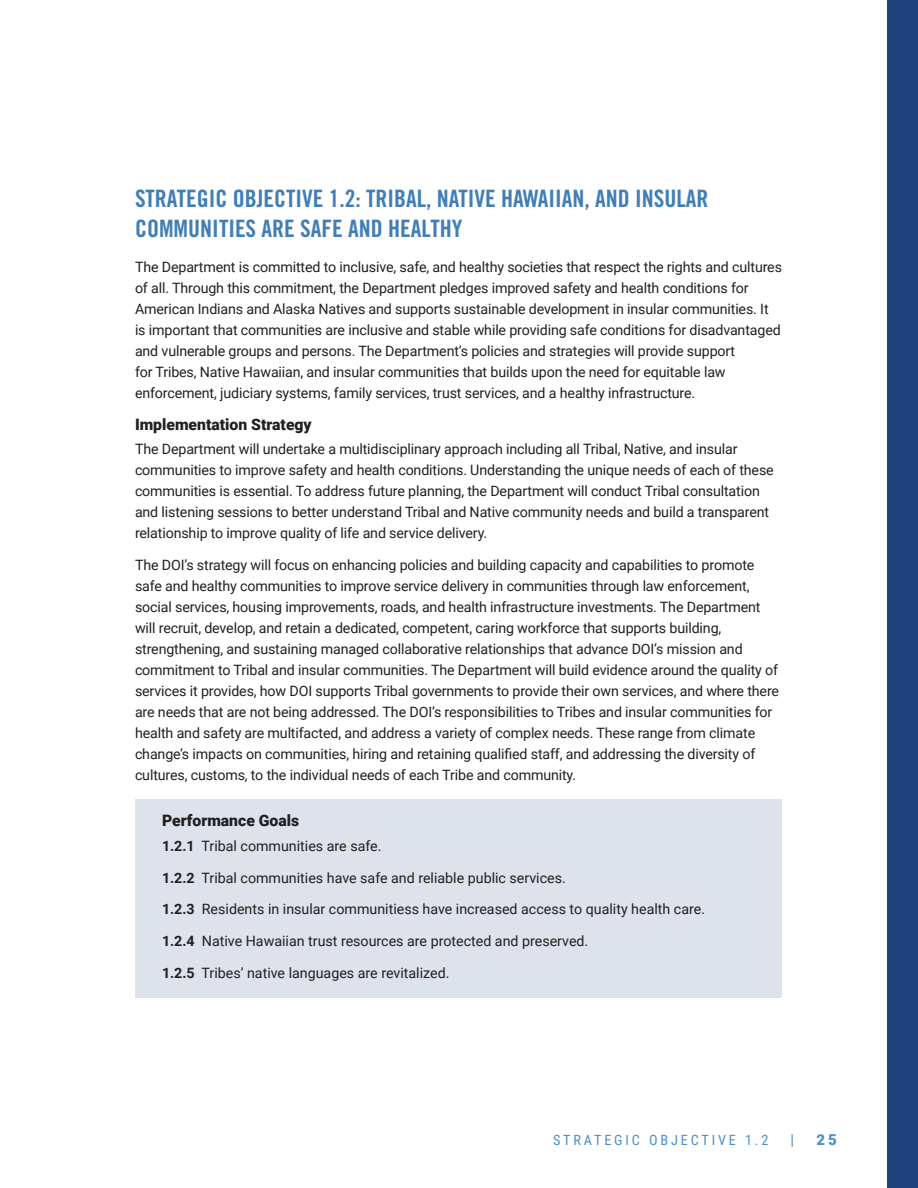
<style>
.page{position:relative;width:918px;height:1188px;background:#fff}
.page>*{position:absolute;margin:0;border:0;box-sizing:border-box;transform-origin:0 0}
.t1{font:24px/30px "Trade Gothic Bold Cond Twenty";color:#407eb5}
.t2{font:900 15.75px "Roboto";color:#231f20}
.t3{font:900 15px "Roboto";color:#4b90cd}
.t4{font:15px "Roboto Condensed";color:#4b90cd}
.t5{font:14.25px/21px "Roboto";letter-spacing:-.01em;color:#231f20}
.t6{font:14.25px "Roboto Condensed";letter-spacing:.2em;color:#4b90cd}
.s1{font-weight:700}
</style>
<div class="page">
<div style="left:136px;top:799px;width:646px;height:199px;background:#dde2eb"></div>
<div style="left:888px;top:0;width:30px;height:1188px;background:#1e407b"></div>
<h3 class="t1" style="left:135px;top:184px;width:575px">STRATEGIC OBJECTIVE 1.2: TRIBAL, NATIVE HAWAIIAN, AND INSULAR<br>COMMUNITIES ARE SAFE AND HEALTHY</h3>
<p class="t5" style="left:135px;top:256px;width:649px">The Department is committed to inclusive, safe, and healthy societies that respect the rights and cultures of all. Through this commitment, the Department pledges improved safety and health conditions for American Indians and Alaska Natives and supports sustainable development in insular communities. It is important that communities are inclusive and stable while providing safe conditions for disadvantaged and vulnerable groups and persons. The Department’s policies and strategies will provide support<br>for Tribes, Native Hawaiian, and insular communities that builds upon the need for equitable law enforcement, judiciary systems, family services, trust services, and a healthy infrastructure.</p>
<h4 class="t2" style="left:135px;top:413px;width:178px">Implementation Strategy</h4>
<p class="t5" style="left:135px;top:438px;width:640px">The Department will undertake a multidisciplinary approach including all Tribal, Native, and insular communities to improve safety and health conditions. Understanding the unique needs of each of these communities is essential. To address future planning, the Department will conduct Tribal consultation and listening sessions to better understand Tribal and Native community needs and build a transparent relationship to improve quality of life and service delivery.</p>
<p class="t5" style="left:135px;top:554px;width:646px">The DOI’s strategy will focus on enhancing policies and building capacity and capabilities to promote safe and healthy communities to improve service delivery in communities through law enforcement, social services, housing improvements, roads, and health infrastructure investments. The Department will recruit, develop, and retain a dedicated, competent, caring workforce that supports building, strengthening, and sustaining managed collaborative relationships that advance DOI’s mission and commitment to Tribal and insular communities. The Department will build evidence around the quality of services it provides, how DOI supports Tribal governments to provide their own services, and where there are needs that are not being addressed. The DOI’s responsibilities to Tribes and insular communities for health and safety are multifacted, and address a variety of complex needs. These range from climate change’s impacts on communities, hiring and retaining qualified staff, and addressing the diversity of cultures, customs, to the individual needs of each Tribe and community.</p>
<h4 class="t2" style="left:162px;top:810px;width:139px">Performance Goals</h4>
<p class="t5" style="left:162px;top:835px;width:221px"><span class="s1">1.2.1</span> Tribal communities are safe.</p>
<p class="t5" style="left:162px;top:866px;width:405px"><span class="s1">1.2.2</span> Tribal communities have safe and reliable public services.</p>
<p class="t5" style="left:162px;top:898px;width:545px"><span class="s1">1.2.3</span> Residents in insular communitiess have increased access to quality health care.</p>
<p class="t5" style="left:162px;top:930px;width:428px"><span class="s1">1.2.4</span> Native Hawaiian trust resources are protected and preserved.</p>
<p class="t5" style="left:162px;top:962px;width:289px"><span class="s1">1.2.5</span> Tribes’ native languages are revitalized.</p>
<p class="t6" style="left:553px;top:1130px;width:217px">STRATEGIC OBJECTIVE 1.2</p>
<p class="t4" style="left:791px;top:1129px;width:5px">|</p>
<p class="t3" style="left:817px;top:1129px;width:22px">25</p>
</div>
